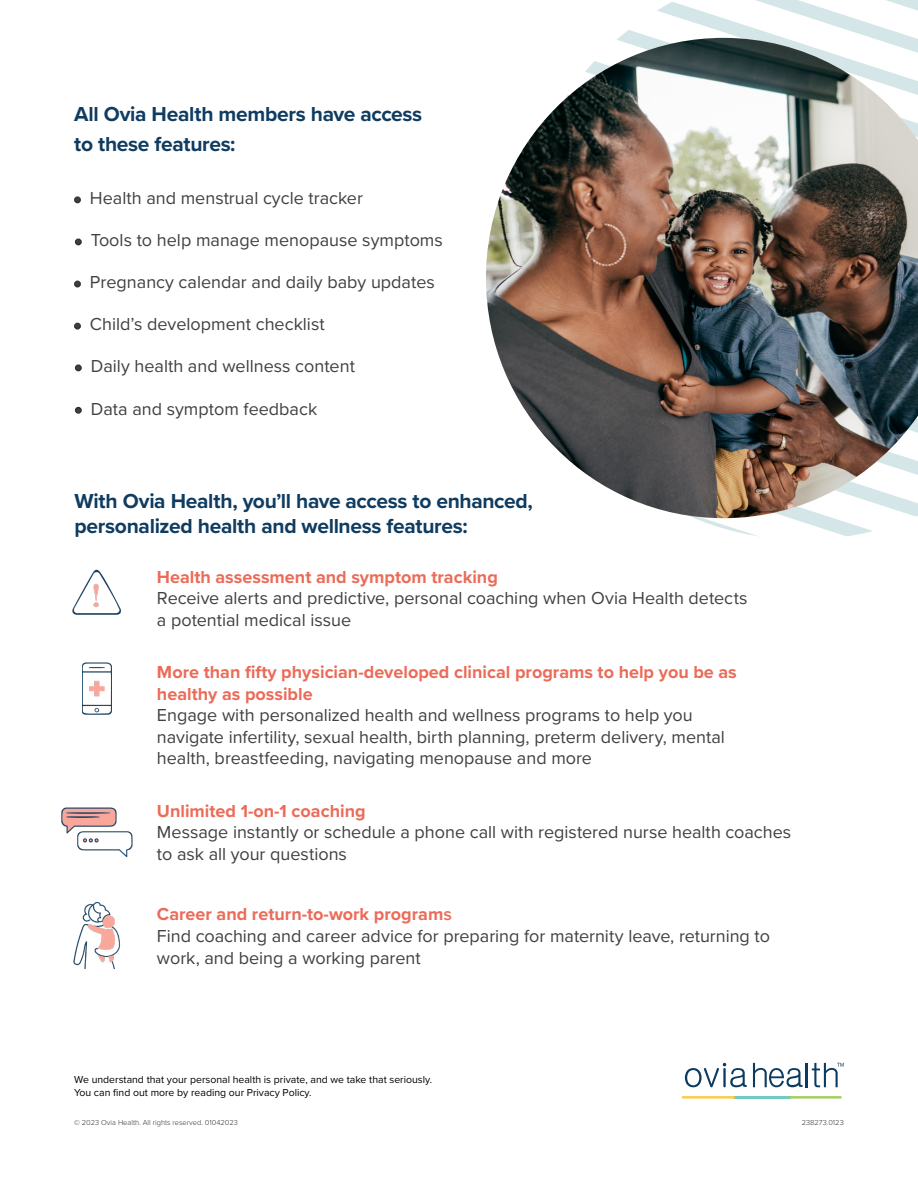
<style>
.page{position:relative;width:918px;height:1188px;background:#fff}
.page>*{position:absolute;margin:0;border:0;box-sizing:border-box;transform-origin:0 0}
.t1{font:700 21px/25.2px "Proxima Nova";letter-spacing:-.015em;color:#0f3c60}
.t2{font:18px/21.6px "Proxima Nova";color:#414042}
.t3{font:700 18px/21.6px "Proxima Nova";color:#eb6b58}
.t4{font:10.5px/12.6px "Proxima Nova";color:#000}
.t5{font:300 7.5px "Proxima Nova";color:#353434}
.s1{color:#333}
.s2{font-weight:700;color:#eb6b58}
.s3{font-weight:600;color:#eb6b58}
</style>
<div class="page">
<svg style="left:694px;top:518px;width:166px;height:9px"></svg>
<svg style="left:619px;top:0;width:299px;height:38px"></svg>
<img style="left:73px;top:901px;width:48px;height:68px">
<img style="left:486px;top:38px;width:432px;height:480px">
<hr style="left:733px;top:1096px;width:57px;height:3px;background:#72cac3">
<svg style="left:789px;top:1096px;width:53px;height:3px"></svg>
<svg style="left:682px;top:1096px;width:53px;height:3px"></svg>
<svg style="left:685px;top:1063px;width:62px;height:24px"></svg>
<svg style="left:753px;top:1063px;width:50px;height:24px"></svg>
<hr style="left:806px;top:1063px;width:2px;height:24px;background:#0b3b60">
<svg style="left:812px;top:1063px;width:32px;height:24px"></svg>
<img style="left:72px;top:569px;width:49px;height:46px">
<img style="left:82px;top:662px;width:30px;height:53px">
<img style="left:61px;top:807px;width:72px;height:51px">
<p class="t1" style="left:74px;top:99px;width:350px;line-height:30px">All Ovia Health members have access to these features:</p>
<p class="t2" style="left:74px;top:187px;width:290px"><span class="s1">•</span> Health and menstrual cycle tracker</p>
<p class="t2" style="left:75px;top:229px;width:369px"><span class="s1">•</span> Tools to help manage menopause symptoms</p>
<p class="t2" style="left:74px;top:271px;width:362px"><span class="s1">•</span> Pregnancy calendar and daily baby updates</p>
<p class="t2" style="left:74px;top:313px;width:252px"><span class="s1">•</span> Child’s development checklist</p>
<p class="t2" style="left:75px;top:355px;width:281px"><span class="s1">•</span> Daily health and wellness content</p>
<p class="t2" style="left:75px;top:397px;width:244px"><span class="s1">•</span> Data and symptom feedback</p>
<p class="t1" style="left:74px;top:487px;width:460px">With Ovia Health, you’ll have access to enhanced, personalized health and wellness features:</p>
<p class="t3" style="left:157px;top:565px;width:342px">Health assessment and symptom tracking</p>
<p class="t2" style="left:157px;top:587px;width:592px">Receive alerts and predictive, personal coaching when Ovia Health detects a potential medical issue</p>
<p class="t3" style="left:157px;top:661px;width:581px">More than fifty physician-developed clinical programs to help you be as healthy as possible</p>
<p class="t2" style="left:157px;top:704px;width:570px">Engage with personalized health and wellness programs to help you navigate infertility, sexual health, birth planning, preterm delivery, mental health, breastfeeding, navigating menopause and more</p>
<p class="t3" style="left:157px;top:799px;width:210px">Unlimited 1-on-1 coaching</p>
<p class="t2" style="left:157px;top:821px;width:636px">Message instantly or schedule a phone call with registered nurse health coaches to ask all your questions</p>
<p class="t2" style="left:157px;top:903px;width:615px"><span class="s2">Career and return-to-work program</span><span class="s3">s<br></span>Find coaching and career advice for preparing for maternity leave, returning to work, and being a working parent</p>
<p class="t4" style="left:74px;top:1073px;width:359px">We understand that your personal health is private, and we take that seriously.<br>You can find out more by reading our Privacy Policy.</p>
<p class="t5" style="left:74px;top:1117px;width:165px">© 2023 Ovia Health. All rights reserved. 01042023</p>
<p class="t5" style="left:802px;top:1117px;width:43px">238273.0123</p>
</div>
